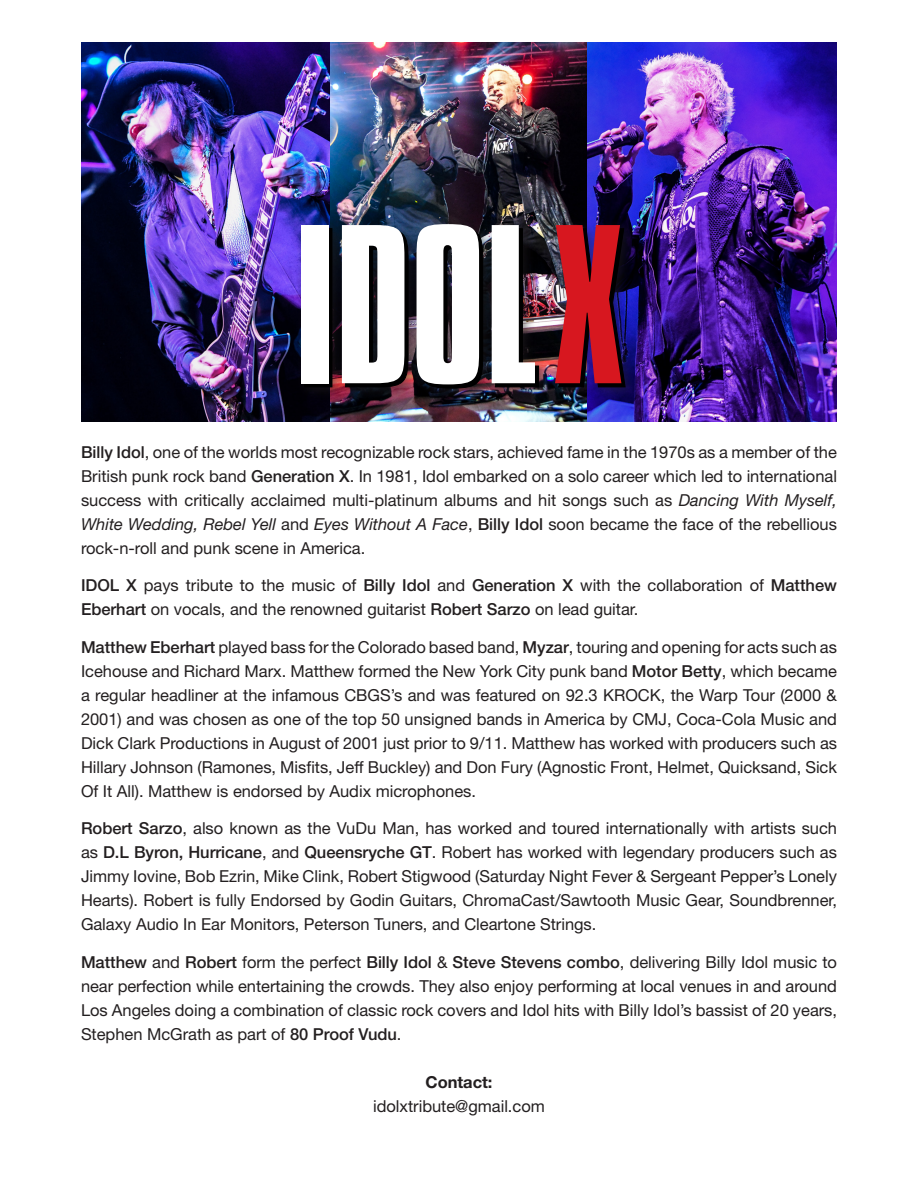
<style>
.page{position:relative;width:918px;height:1188px;background:#fff}
.page>*{position:absolute;margin:0;border:0;box-sizing:border-box;transform-origin:0 0}
.t1{font:194.85px "Compacta BT";color:#fff}
.t2{font:16.5px/24px "Helvetica Neue LT Std";color:#231f20;text-align:justify}
.t3{font:700 16.5px "Helvetica Neue LT Std";color:#231f20}
.s1{color:#d7171f}
.s2{font-weight:500}
.s3{font-style:italic}
</style>
<div class="page">
<img style="left:81px;top:42px;width:756px;height:379px">
<div style="left:295px;top:217px;width:343px;height:184px;background:#231f20;opacity:.5"></div>
<div style="left:304px;top:228px;width:28px;height:159px;border:1px solid #000"></div>
<svg style="left:345px;top:228px;width:64px;height:160px;background:#1d1c27"></svg>
<img style="left:419px;top:227px;width:65px;height:162px">
<img style="left:494px;top:228px;width:46px;height:160px">
<img style="left:558px;top:228px;width:68px;height:160px">
<h1 class="t1" style="left:294px;top:192px;width:331px">IDOL<span class="s1">X</span></h1>
<p class="t2" style="left:81px;top:440px;width:758px"><span class="s2">Billy Idol</span>, one of the worlds most recognizable rock stars, achieved fame in the 1970s as a member of the British punk rock band <span class="s2">Generation X</span>. In 1981, Idol embarked on a solo career which led to international success with critically acclaimed multi-platinum albums and hit songs such as <span class="s3">Dancing With Myself, White Wedding, Rebel Yell</span> and <span class="s3">Eyes Without A Face</span>, <span class="s2">Billy Idol</span> soon became the face of the rebellious rock-n-roll and punk scene in America.</p>
<p class="t2" style="left:81px;top:573px;width:758px"><span class="s2">IDOL X</span> pays tribute to the music of <span class="s2">Billy Idol</span> and <span class="s2">Generation X</span> with the collaboration of <span class="s2">Matthew<br>Eberhart</span> on vocals, and the renowned guitarist <span class="s2">Robert Sarzo</span> on lead guitar.</p>
<p class="t2" style="left:81px;top:635px;width:758px"><span class="s2">Matthew Eberhart</span> played bass for the Colorado based band, <span class="s2">Myzar</span>, touring and opening for acts such as Icehouse and Richard Marx. Matthew formed the New York City punk band <span class="s2">Motor Betty</span>, which became a regular headliner at the infamous CBGS’s and was featured on 92.3 KROCK, the Warp Tour (2000 &amp; 2001) and was chosen as one of the top 50 unsigned bands in America by CMJ, Coca-Cola Music and Dick Clark Productions in August of 2001 just prior to 9/11. Matthew has worked with producers such as Hillary Johnson (Ramones, Misfits, Jeff Buckley) and Don Fury (Agnostic Front, Helmet, Quicksand, Sick Of It All). Matthew is endorsed by Audix microphones.</p>
<p class="t2" style="left:81px;top:816px;width:758px"><span class="s2">Robert Sarzo</span>, also known as the VuDu Man, has worked and toured internationally with artists such as <span class="s2">D.L Byron, Hurricane</span>, and <span class="s2">Queensryche GT</span>. Robert has worked with legendary producers such as Jimmy Iovine, Bob Ezrin, Mike Clink, Robert Stigwood (Saturday Night Fever &amp; Sergeant Pepper’s Lonely Hearts). Robert is fully Endorsed by Godin Guitars, ChromaCast/Sawtooth Music Gear, Soundbrenner, Galaxy Audio In Ear Monitors, Peterson Tuners, and Cleartone Strings.</p>
<p class="t2" style="left:81px;top:950px;width:758px"><span class="s2">Matthew</span> and <span class="s2">Robert</span> form the perfect <span class="s2">Billy Idol</span> &amp; <span class="s2">Steve Stevens combo</span>, delivering Billy Idol music to near perfection while entertaining the crowds. They also enjoy performing at local venues in and around Los Angeles doing a combination of classic rock covers and Idol hits with Billy Idol’s bassist of 20 years, Stephen McGrath as part of <span class="s2">80 Proof Vudu</span>.</p>
<p class="t3" style="left:425px;top:1072px;width:69px">Contact:</p>
<p class="t2" style="left:373px;top:1094px;width:173px">idolxtribute@gmail.com</p>
</div>
